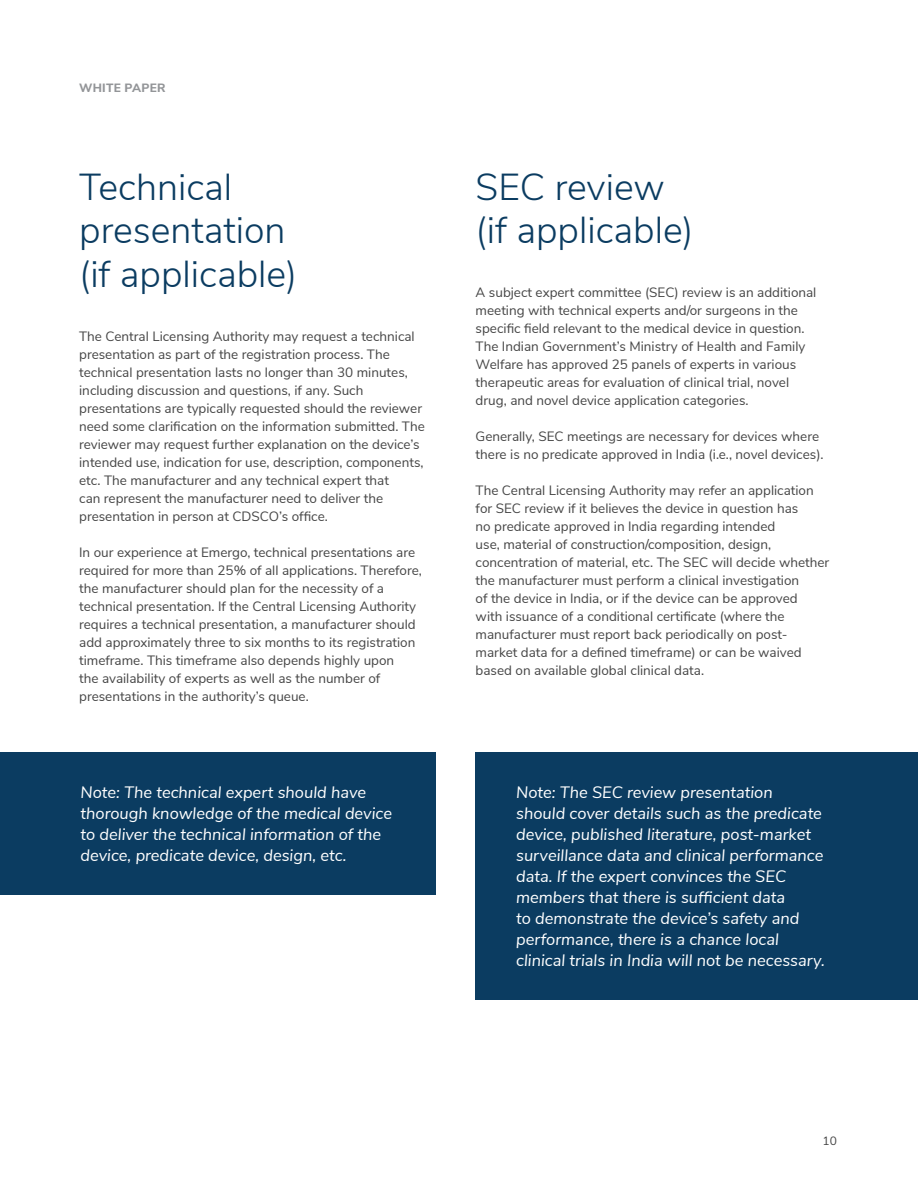
<style>
.page{position:relative;width:918px;height:1188px;background:#fff}
.page>*{position:absolute;margin:0;border:0;box-sizing:border-box;transform-origin:0 0}
.t1{font:300 37.5px/43.5px "Nunito Sans";color:#0b3c61}
.t2{font:italic 16.5px/21px "Nunito Sans";color:#fff}
.t3{font:13.5px/18px "Nunito Sans";color:#454545}
.t4{font:800 12px "Nunito Sans";letter-spacing:.025em;color:#939598}
.t5{font:12px "Nunito Sans";color:#454545}
</style>
<div class="page">
<div style="left:476px;top:752px;width:442px;height:248px;background:#0b3c61"></div>
<div style="left:0;top:752px;width:435px;height:143px;background:#0b3c61"></div>
<p class="t4" style="left:79px;top:79px;width:88px">WHITE PAPER</p>
<h1 class="t1" style="left:79px;top:163px;width:219px">Technical presentation (if applicable)</h1>
<p class="t3" style="left:79px;top:326px;width:347px">The Central Licensing Authority may request a technical presentation as part of the registration process. The technical presentation lasts no longer than 30 minutes, including discussion and questions, if any. Such presentations are typically requested should the reviewer need some clarification on the information submitted. The reviewer may request further explanation on the device’s intended use, indication for use, description, components, etc. The manufacturer and any technical expert that<br>can represent the manufacturer need to deliver the presentation in person at CDSCO’s office.</p>
<p class="t3" style="left:79px;top:542px;width:344px">In our experience at Emergo, technical presentations are required for more than 25% of all applications. Therefore, the manufacturer should plan for the necessity of a technical presentation. If the Central Licensing Authority requires a technical presentation, a manufacturer should add approximately three to six months to its registration timeframe. This timeframe also depends highly upon<br>the availability of experts as well as the number of presentations in the authority’s queue.</p>
<p class="t2" style="left:81px;top:781px;width:313px">Note: The technical expert should have thorough knowledge of the medical device to deliver the technical information of the device, predicate device, design, etc.</p>
<h1 class="t1" style="left:476px;top:163px;width:219px">SEC review (if applicable)</h1>
<p class="t3" style="left:476px;top:283px;width:342px">A subject expert committee (SEC) review is an additional meeting with technical experts and/or surgeons in the specific field relevant to the medical device in question.<br>The Indian Government’s Ministry of Health and Family Welfare has approved 25 panels of experts in various therapeutic areas for evaluation of clinical trial, novel drug, and novel device application categories.</p>
<p class="t3" style="left:476px;top:427px;width:350px">Generally, SEC meetings are necessary for devices where there is no predicate approved in India (i.e., novel devices).</p>
<p class="t3" style="left:476px;top:481px;width:355px">The Central Licensing Authority may refer an application for SEC review if it believes the device in question has<br>no predicate approved in India regarding intended<br>use, material of construction/composition, design, concentration of material, etc. The SEC will decide whether the manufacturer must perform a clinical investigation<br>of the device in India, or if the device can be approved<br>with issuance of a conditional certificate (where the manufacturer must report back periodically on post&shy;market data for a defined timeframe) or can be waived based on available global clinical data.</p>
<p class="t2" style="left:516px;top:781px;width:310px">Note: The SEC review presentation should cover details such as the predicate device, published literature, post-market surveillance data and clinical performance data. If the expert convinces the SEC members that there is sufficient data<br>to demonstrate the device’s safety and performance, there is a chance local clinical trials in India will not be necessary.</p>
<p class="t5" style="left:823px;top:1133px;width:16px">10</p>
</div>
